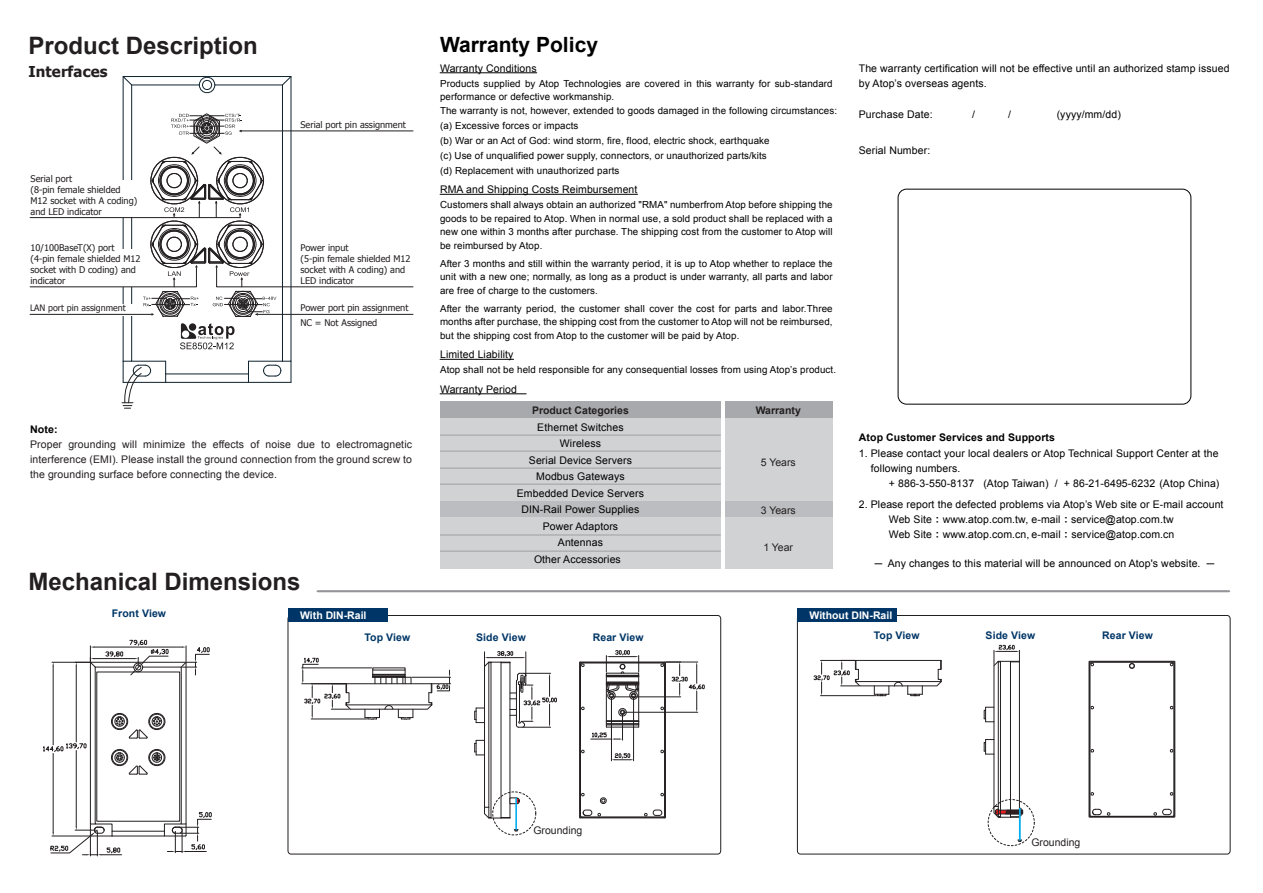
<style>
.page{position:relative;width:1263px;height:893px;background:#fff}
.page>*{position:absolute;margin:0;border:0;box-sizing:border-box;transform-origin:0 0}
.t1{font:700 24px "Arial";color:#231f20}
.t2{font:700 21px "Arial";color:#000}
.t3{font:700 15px "Tahoma";letter-spacing:.01em;color:#231f20}
.t4{font:10.5px/16.5px "Arial";letter-spacing:.01em;color:#000}
.t5{font:10.5px/15px "Arial";letter-spacing:.01em;color:#231f20;text-align:justify}
.t6{font:700 10.5px "Arial";letter-spacing:.01em;color:#003667}
.t7{font:700 10.5px "Arial";letter-spacing:.01em;color:#000}
.t8{font:700 10.5px "Arial";color:#fff}
.t9{font:700 10.5px "Arial";color:#231f20}
.t10{font:9.75px/13.5px "Arial";letter-spacing:.01em;color:#000;text-align:justify}
.t11{font:9.15px/10.6px "Tahoma";color:#231f20}
.t12{font:8.85px "Tahoma";color:#231f20}
.s1{font-family:"DF Hei Md HK BF"}
</style>
<div class="page">
<svg style="left:30px;top:76px;width:384px;height:333px"></svg>
<hr style="left:256px;top:314px;width:157px;height:1px;background:#231f20">
<svg style="left:43px;top:640px;width:169px;height:216px"></svg>
<svg style="left:1089px;top:661px;width:86px;height:156px"></svg>
<svg style="left:813px;top:660px;width:129px;height:36px"></svg>
<div style="left:988px;top:799px;width:46px;height:47px;border:1px dashed #231f20;border-radius:50%"></div>
<div style="left:797px;top:615px;width:433px;height:239px;border:1px solid #231f20;border-radius:3px"></div>
<div style="left:797px;top:608px;width:100px;height:14px;background:#003667"></div>
<svg style="left:984px;top:645px;width:39px;height:197px"></svg>
<hr style="left:1019px;top:808px;width:1px;height:32px;background:#00aeef">
<hr style="left:1020px;top:808px;width:1px;height:31px;background:#00aeef">
<hr style="left:440px;top:72px;width:97px;height:1px;background:#000">
<hr style="left:440px;top:194px;width:198px;height:1px;background:#000">
<hr style="left:440px;top:359px;width:74px;height:1px;background:#000">
<hr style="left:440px;top:393px;width:86px;height:1px;background:#000">
<svg style="left:302px;top:657px;width:149px;height:63px"></svg>
<hr style="left:606px;top:685px;width:1px;height:36px;background:#231f20">
<hr style="left:638px;top:685px;width:1px;height:36px;background:#231f20">
<svg style="left:600px;top:797px;width:7px;height:7px"></svg>
<hr style="left:580px;top:818px;width:85px;height:1px;background:#231f20">
<hr style="left:579px;top:662px;width:1px;height:155px;background:#231f20">
<hr style="left:665px;top:662px;width:1px;height:155px;background:#231f20">
<hr style="left:580px;top:665px;width:1px;height:150px;background:#231f20">
<hr style="left:583px;top:663px;width:79px;height:1px;background:#231f20">
<hr style="left:582px;top:817px;width:81px;height:1px;background:#231f20">
<svg style="left:660px;top:793px;width:4px;height:3px"></svg>
<svg style="left:579px;top:662px;width:5px;height:5px"></svg>
<svg style="left:644px;top:810px;width:22px;height:8px"></svg>
<svg style="left:660px;top:750px;width:4px;height:3px"></svg>
<hr style="left:664px;top:665px;width:1px;height:150px;background:#231f20">
<svg style="left:579px;top:810px;width:22px;height:8px"></svg>
<svg style="left:606px;top:650px;width:33px;height:50px"></svg>
<svg style="left:591px;top:707px;width:48px;height:33px"></svg>
<hr style="left:611px;top:697px;width:1px;height:64px;background:#231f20">
<hr style="left:633px;top:697px;width:1px;height:64px;background:#231f20">
<svg style="left:612px;top:753px;width:21px;height:7px"></svg>
<hr style="left:612px;top:697px;width:69px;height:1px;background:#231f20">
<hr style="left:624px;top:712px;width:74px;height:1px;background:#231f20">
<svg style="left:660px;top:662px;width:45px;height:50px"></svg>
<svg style="left:514px;top:829px;width:4px;height:3px"></svg>
<div style="left:492px;top:792px;width:44px;height:43px;border:1px dashed #231f20;border-radius:50%"></div>
<svg style="left:474px;top:651px;width:83px;height:168px"></svg>
<hr style="left:516px;top:798px;width:1px;height:31px;background:#00aeef">
<div style="left:288px;top:615px;width:433px;height:239px;border:1px solid #231f20;border-radius:3px"></div>
<div style="left:288px;top:608px;width:99px;height:14px;background:#003667"></div>
<svg style="left:317px;top:590px;width:913px;height:2px;background:#9b9d9f"></svg>
<div style="left:440px;top:401px;width:281px;height:17px;background:#a8a9ad"></div>
<div style="left:440px;top:500px;width:281px;height:17px;background:#bcbdc0"></div>
<div style="left:440px;top:418px;width:281px;height:82px;background:#d1d2d4"></div>
<div style="left:440px;top:517px;width:281px;height:52px;background:#d1d2d4"></div>
<div style="left:725px;top:401px;width:108px;height:17px;background:#a8a9ad"></div>
<div style="left:725px;top:500px;width:108px;height:17px;background:#bcbdc0"></div>
<div style="left:725px;top:418px;width:108px;height:82px;background:#d1d2d4"></div>
<div style="left:725px;top:517px;width:108px;height:52px;background:#d1d2d4"></div>
<div style="left:898px;top:189px;width:293px;height:215px;border:1px solid #000;border-radius:9px"></div>
<hr style="left:440px;top:435px;width:281px;height:1px;background:#9d9fa2">
<hr style="left:440px;top:451px;width:281px;height:1px;background:#9d9fa2">
<hr style="left:440px;top:468px;width:281px;height:1px;background:#9d9fa2">
<hr style="left:440px;top:484px;width:281px;height:1px;background:#9d9fa2">
<hr style="left:440px;top:535px;width:281px;height:1px;background:#9d9fa2">
<hr style="left:440px;top:551px;width:281px;height:1px;background:#9d9fa2">
<h1 class="t1" style="left:28px;top:30px;width:231px">Product Description</h1>
<h3 class="t3" style="left:28px;top:61px;width:81px">Interfaces</h3>
<p class="t11" style="left:300px;top:119px;width:107px">Serial port pin assignment</p>
<p class="t11" style="left:31px;top:173px;width:108px">Serial port<br>(8-pin female shielded<br>M12 socket with A coding) and LED indicator</p>
<p class="t11" style="left:31px;top:242px;width:111px">10/100BaseT(X) port (4-pin female shielded M12 socket with D coding) and indicator</p>
<p class="t11" style="left:300px;top:242px;width:111px">Power input<br>(5-pin female shielded M12 socket with A coding) and<br>LED indicator</p>
<p class="t12" style="left:30px;top:302px;width:97px">LAN port pin assignment</p>
<p class="t11" style="left:300px;top:300px;width:109px;line-height:15px">Power port pin assignment<br>NC = Not Assigned</p>
<p class="t7" style="left:30px;top:422px;width:29px">Note:</p>
<p class="t5" style="left:30px;top:437px;width:383px">Proper grounding will minimize the effects of noise due to electromagnetic interference (EMI). Please install the ground connection from the ground screw to the grounding surface before connecting the device.</p>
<h1 class="t1" style="left:28px;top:566px;width:274px">Mechanical Dimensions</h1>
<p class="t6" style="left:112px;top:607px;width:56px">Front View</p>
<p class="t8" style="left:300px;top:608px;width:68px">With DIN-Rail</p>
<h2 class="t2" style="left:440px;top:31px;width:159px">Warranty Policy</h2>
<p class="t4" style="left:440px;top:60px;width:98px">Warranty Conditions</p>
<p class="t10" style="left:440px;top:77px;width:398px;text-align:left">Products supplied by Atop Technologies are covered in this warranty for sub-standard performance or defective workmanship.<br>The warranty is not, however, extended to goods damaged in the following circumstances:</p>
<p class="t10" style="left:440px;top:118px;width:331px;line-height:15px;text-align:left">(a) Excessive forces or impacts<br>(b) War or an Act of God: wind storm, fire, flood, electric shock, earthquake (c) Use of unqualified power supply, connectors, or unauthorized parts/kits (d) Replacement with unauthorized parts</p>
<p class="t4" style="left:440px;top:181px;width:199px">RMA and Shipping Costs Reimbursement</p>
<p class="t10" style="left:440px;top:198px;width:394px">Customers shall always obtain an authorized "RMA" numberfrom Atop before shipping the goods to be repaired to Atop. When in normal use, a sold product shall be replaced with a new one within 3 months after purchase. The shipping cost from the customer to Atop will be reimbursed by Atop.</p>
<p class="t10" style="left:440px;top:257px;width:394px">After 3 months and still within the warranty period, it is up to Atop whether to replace the unit with a new one; normally, as long as a product is under warranty, all parts and labor are free of charge to the customers.</p>
<p class="t10" style="left:440px;top:302px;width:394px">After the warranty period, the customer shall cover the cost for parts and labor.Three months after purchase, the shipping cost from the customer to Atop will not be reimbursed, but the shipping cost from Atop to the customer will be paid by Atop.</p>
<p class="t4" style="left:440px;top:346px;width:75px">Limited Liability</p>
<p class="t10" style="left:440px;top:363px;width:397px">Atop shall not be held responsible for any consequential losses from using Atop’s product.</p>
<p class="t4" style="left:440px;top:381px;width:78px">Warranty Period</p>
<p class="t9" style="left:532px;top:404px;width:98px">Product Categories</p>
<p class="t9" style="left:756px;top:404px;width:47px">Warranty</p>
<p class="t4" style="left:517px;top:419px;width:129px;text-align:center">Ethernet Switches<br>Wireless<br>Serial Device Servers<br>Modbus Gateways<br>Embedded Device Servers<br>DIN-Rail Power Supplies<br>Power Adaptors<br>Antennas<br>Other Accessories</p>
<p class="t5" style="left:761px;top:454px;width:37px">5 Years</p>
<p class="t5" style="left:761px;top:502px;width:37px">3 Years</p>
<p class="t5" style="left:763px;top:540px;width:31px">1 Year</p>
<p class="t4" style="left:859px;top:61px;width:372px;line-height:15px">The warranty certification will not be effective until an authorized stamp issued by Atop’s overseas agents.</p>
<p class="t4" style="left:859px;top:106px;width:75px">Purchase Date:</p>
<p class="t4" style="left:972px;top:106px;width:4px">/</p>
<p class="t4" style="left:1008px;top:106px;width:4px">/</p>
<p class="t4" style="left:1057px;top:106px;width:66px">(yyyy/mm/dd)</p>
<p class="t4" style="left:859px;top:142px;width:73px">Serial Number:</p>
<p class="t7" style="left:859px;top:430px;width:198px">Atop Customer Services and Supports</p>
<p class="t4" style="left:871px;top:446px;width:349px;line-height:15px;text-indent:-12px">1. Please contact your local dealers or Atop Technical Support Center at the following numbers.</p>
<p class="t4" style="left:889px;top:475px;width:332px">+ 886-3-550-8137 (Atop Taiwan) / + 86-21-6495-6232 (Atop China)</p>
<p class="t4" style="left:889px;top:497px;width:336px;line-height:15px;text-indent:-30px">2. Please report the defected problems via Atop’s Web site or E-mail account<br>Web Site<span class="s1">：</span>www.atop.com.tw, e-mail<span class="s1">：</span>service@atop.com.tw<br>Web Site<span class="s1">：</span>www.atop.com.cn, e-mail<span class="s1">：</span>service@atop.com.cn</p>
<p class="t4" style="left:875px;top:555px;width:341px">─ Any changes to this material will be announced on Atop's website. ─</p>
<p class="t8" style="left:809px;top:608px;width:84px">Without DIN-Rail</p>
<p class="t6" style="left:364px;top:630px;width:47px">Top View</p>
<p class="t6" style="left:476px;top:630px;width:51px">Side View</p>
<p class="t6" style="left:593px;top:630px;width:52px">Rear View</p>
<p class="t5" style="left:533px;top:823px;width:51px">Grounding</p>
<p class="t6" style="left:874px;top:629px;width:47px">Top View</p>
<p class="t6" style="left:985px;top:629px;width:51px">Side View</p>
<p class="t6" style="left:1102px;top:629px;width:52px">Rear View</p>
<p class="t5" style="left:1031px;top:835px;width:51px">Grounding</p>
</div>
